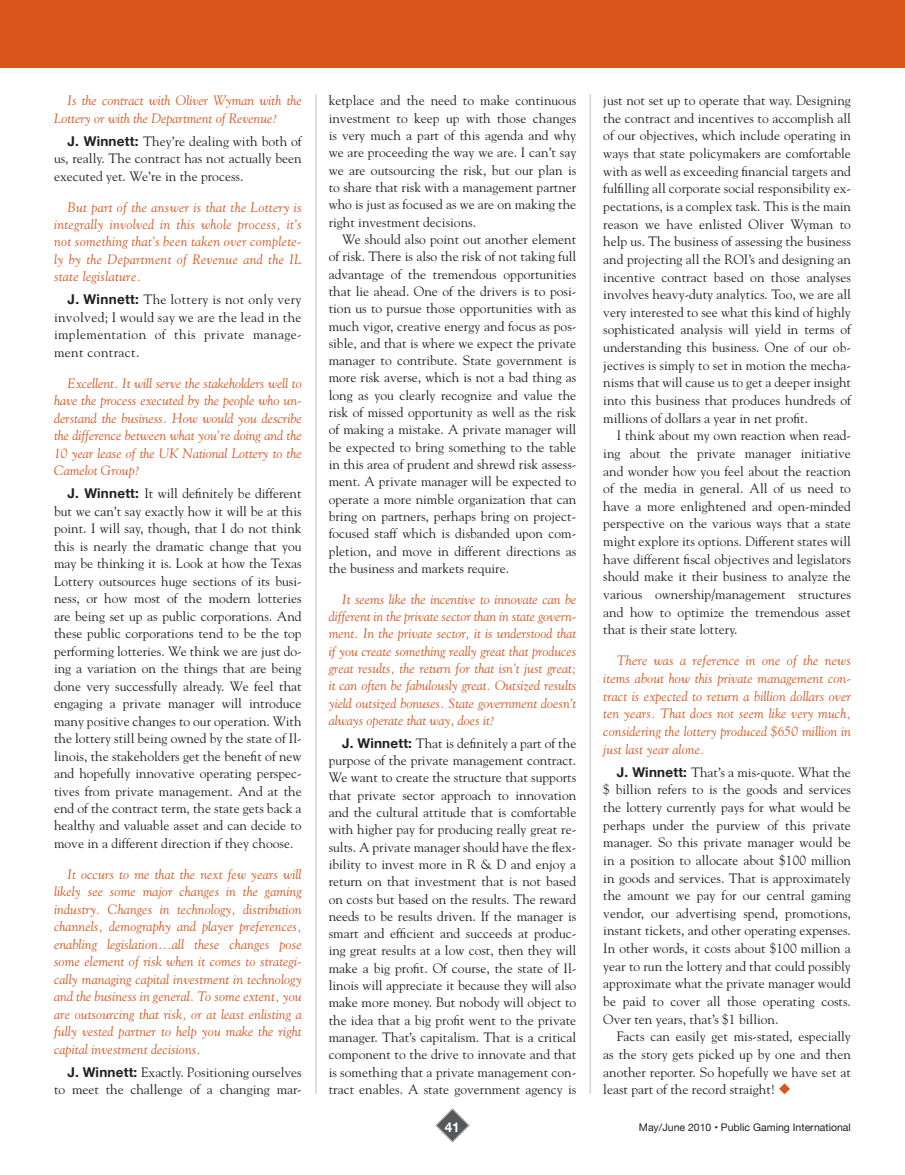
<style>
.page{position:relative;width:905px;height:1175px;background:#fff}
.page>*{position:absolute;margin:0;border:0;box-sizing:border-box;transform-origin:0 0}
.t1{font:13.5px/17.2px "Goudy";color:#231f20;text-align:justify}
.t2{font:italic 13.5px/17.5px "Goudy";color:#d9531c;text-align:justify}
.t3{font:700 13.5px "Helvetica Neue";color:#fff}
.t4{font:10.5px "Helvetica Neue";color:#231f20}
.s1{font-family:"Helvetica Neue";font-weight:700}
.s2{color:#d9531c}
</style>
<div class="page">
<svg style="left:435px;top:1108px;width:35px;height:34px"></svg>
<div style="left:0;top:0;width:904px;height:68px;background:#d9531c"></div>
<hr style="left:315px;top:94px;width:2px;height:1000px;background:#d1d2d4">
<hr style="left:589px;top:94px;width:2px;height:1000px;background:#d1d2d4">
<p class="t2" style="left:54px;top:91px;width:249px;text-indent:14px">Is the contract with Oliver Wyman with the<br>Lottery or with the Department of Revenue?</p>
<p class="t1" style="left:54px;top:132px;width:249px;text-indent:14px"><span class="s1">J. Winnett:</span> They’re dealing with both of us, really. The contract has not actually been executed yet. We’re in the process.</p>
<p class="t2" style="left:54px;top:198px;width:249px;text-indent:14px">But part of the answer is that the Lottery is integrally involved in this whole process, it’s not something that’s been taken over complete&shy;ly by the Department of Revenue and the IL state legislature.</p>
<p class="t1" style="left:54px;top:290px;width:249px;text-indent:14px"><span class="s1">J. Winnett:</span> The lottery is not only very involved; I would say we are the lead in the implementation of this private manage&shy;ment contract.</p>
<p class="t2" style="left:54px;top:374px;width:249px;text-indent:14px">Excellent. It will serve the stakeholders well to have the process executed by the people who un&shy;derstand the business. How would you describe the difference between what you’re doing and the 10 year lease of the UK National Lottery to the Camelot Group?</p>
<p class="t1" style="left:54px;top:484px;width:249px;text-indent:14px"><span class="s1">J. Winnett:</span> It will definitely be different but we can’t say exactly how it will be at this point. I will say, though, that I do not think this is nearly the dramatic change that you may be thinking it is. Look at how the Texas Lottery outsources huge sections of its busi&shy;ness, or how most of the modern lotteries are being set up as public corporations. And these public corporations tend to be the top performing lotteries. We think we are just do&shy;ing a variation on the things that are being done very successfully already. We feel that engaging a private manager will introduce many positive changes to our operation. With the lottery still being owned by the state of Il&shy;linois, the stakeholders get the benefit of new and hopefully innovative operating perspec&shy;tives from private management. And at the end of the contract term, the state gets back a healthy and valuable asset and can decide to move in a different direction if they choose.</p>
<p class="t2" style="left:54px;top:865px;width:249px;text-indent:14px">It occurs to me that the next few years will likely see some major changes in the gaming industry. Changes in technology, distribution channels, demography and player preferences, enabling legislation…all these changes pose some element of risk when it comes to strategi&shy;cally managing capital investment in technology and the business in general. To some extent, you are outsourcing that risk, or at least enlisting a fully vested partner to help you make the right capital investment decisions.</p>
<p class="t1" style="left:54px;top:1062px;width:249px;text-align:right"><span class="s1">J. Winnett:</span> Exactly. Positioning ourselves to meet the challenge of a changing mar-</p>
<p class="t1" style="left:328px;top:92px;width:249px">ketplace and the need to make continuous investment to keep up with those changes is very much a part of this agenda and why we are proceeding the way we are. I can’t say we are outsourcing the risk, but our plan is to share that risk with a management partner who is just as focused as we are on making the right investment decisions.</p>
<p class="t1" style="left:328px;top:230px;width:249px;text-indent:14px">We should also point out another element of risk. There is also the risk of not taking full advantage of the tremendous opportunities that lie ahead. One of the drivers is to posi&shy;tion us to pursue those opportunities with as much vigor, creative energy and focus as pos&shy;sible, and that is where we expect the private manager to contribute. State government is more risk averse, which is not a bad thing as long as you clearly recognize and value the risk of missed opportunity as well as the risk of making a mistake. A private manager will be expected to bring something to the table in this area of prudent and shrewd risk assess&shy;ment. A private manager will be expected to operate a more nimble organization that can bring on partners, perhaps bring on project&shy;focused staff which is disbanded upon com&shy;pletion, and move in different directions as the business and markets require.</p>
<p class="t2" style="left:328px;top:590px;width:249px;text-indent:14px">It seems like the incentive to innovate can be different in the private sector than in state govern&shy;ment. In the private sector, it is understood that if you create something really great that produces great results, the return for that isn’t just great; it can often be fabulously great. Outsized results yield outsized bonuses. State government doesn’t always operate that way, does it?</p>
<p class="t1" style="left:328px;top:734px;width:249px;text-indent:14px"><span class="s1">J. Winnett:</span> That is definitely a part of the purpose of the private management contract.<br>We want to create the structure that supports that private sector approach to innovation and the cultural attitude that is comfortable with higher pay for producing really great re&shy;sults. A private manager should have the flex&shy;ibility to invest more in R &amp; D and enjoy a return on that investment that is not based on costs but based on the results. The reward needs to be results driven. If the manager is smart and efficient and succeeds at produc&shy;ing great results at a low cost, then they will make a big profit. Of course, the state of Il&shy;linois will appreciate it because they will also make more money. But nobody will object to the idea that a big profit went to the private manager. That’s capitalism. That is a critical component to the drive to innovate and that is something that a private management con&shy;tract enables. A state government agency is</p>
<p class="t1" style="left:603px;top:91px;width:249px;line-height:17.7px">just not set up to operate that way. Designing the contract and incentives to accomplish all of our objectives, which include operating in ways that state policymakers are comfortable with as well as exceeding financial targets and fulfilling all corporate social responsibility ex&shy;pectations, is a complex task. This is the main reason we have enlisted Oliver Wyman to help us. The business of assessing the business and projecting all the ROI’s and designing an incentive contract based on those analyses involves heavy-duty analytics. Too, we are all very interested to see what this kind of highly sophisticated analysis will yield in terms of understanding this business. One of our ob&shy;jectives is simply to set in motion the mecha&shy;nisms that will cause us to get a deeper insight into this business that produces hundreds of millions of dollars a year in net profit.</p>
<p class="t1" style="left:603px;top:426px;width:249px;line-height:17.7px;text-indent:14px">I think about my own reaction when read&shy;ing about the private manager initiative and wonder how you feel about the reaction of the media in general. All of us need to have a more enlightened and open-minded perspective on the various ways that a state might explore its options. Different states will have different fiscal objectives and legislators should make it their business to analyze the various ownership/management structures and how to optimize the tremendous asset that is their state lottery.</p>
<p class="t2" style="left:603px;top:651px;width:249px;text-indent:14px">There was a reference in one of the news items about how this private management con&shy;tract is expected to return a billion dollars over ten years. That does not seem like very much, considering the lottery produced $650 million in just last year alone.</p>
<p class="t1" style="left:603px;top:762px;width:249px;line-height:17.7px;text-indent:14px"><span class="s1">J. Winnett:</span> That’s a mis-quote. What the $ billion refers to is the goods and services the lottery currently pays for what would be perhaps under the purview of this private manager. So this private manager would be in a position to allocate about $100 million in goods and services. That is approximately the amount we pay for our central gaming vendor, our advertising spend, promotions, instant tickets, and other operating expenses.<br>In other words, it costs about $100 million a year to run the lottery and that could possibly approximate what the private manager would be paid to cover all those operating costs.<br>Over ten years, that’s $1 billion.</p>
<p class="t1" style="left:603px;top:1027px;width:249px;line-height:17.7px;text-indent:14px">Facts can easily get mis-stated, especially as the story gets picked up by one and then another reporter. So hopefully we have set at least part of the record straight! <span class="s2">◆</span></p>
<p class="t3" style="left:444px;top:1116px;width:17px">41</p>
<p class="t4" style="left:639px;top:1119px;width:213px">May/June 2010 • Public Gaming International</p>
</div>
